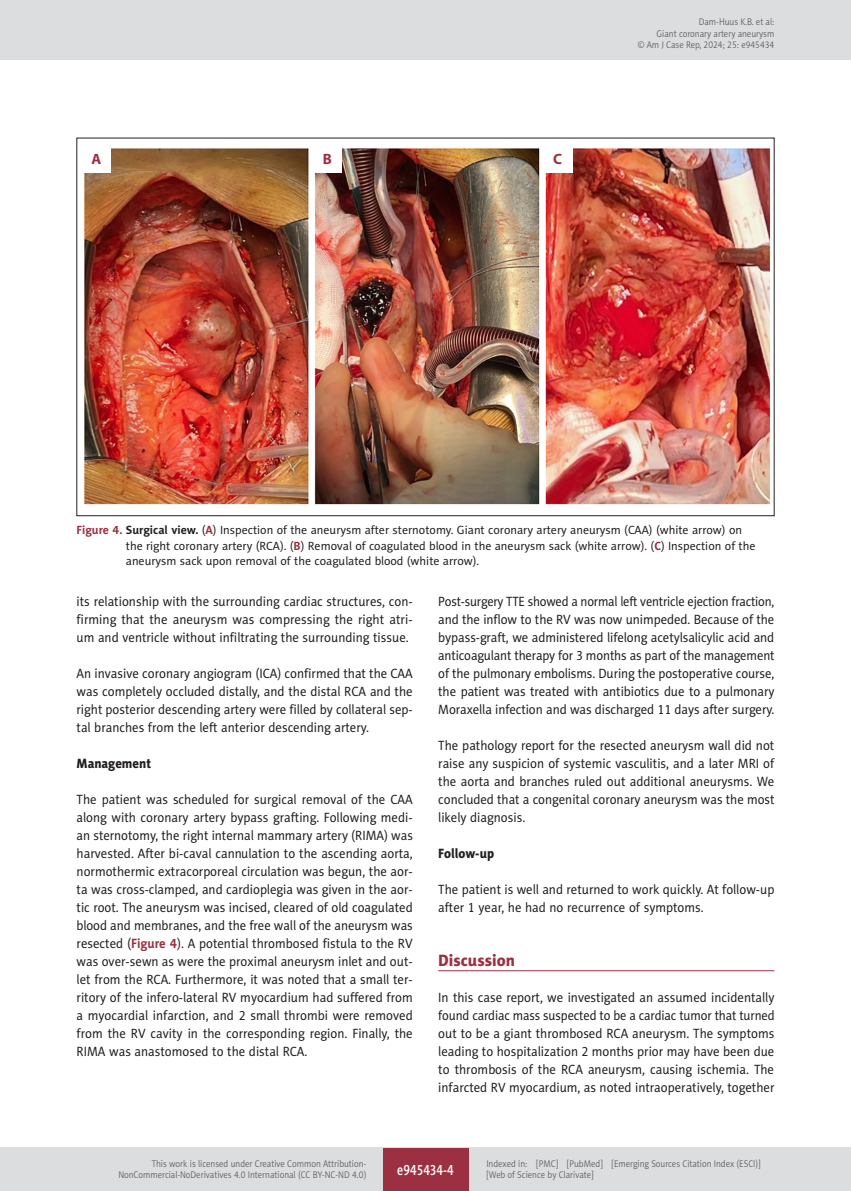
<style>
.page{position:relative;width:851px;height:1191px;background:#fff}
.page>*{position:absolute;margin:0;border:0;box-sizing:border-box;transform-origin:0 0}
.AJCR_Headline_1{font:16.5px "Naomi Sans EFN Heavy";color:#9d2f42}
.t1{font:15px "Naomi Sans EFN Medium";color:#fff;scale:.8 1}
.t2{font:700 15px "Myriad Pro";color:#9d2f42}
.AJCR_Body{font:13.5px/18px "Naomi Sans EFN";color:#231f20;text-align:justify;scale:.95 1}
.AJCR_Body-2{font:13.5px/18px "Naomi Sans EFN";color:#231f20;text-align:justify;scale:.93 1}
.AJCR_Headline_2{font:13.5px "Naomi Sans EFN Heavy";color:#231f20;scale:.95 1}
.AJCR_Rycina_tytul{font:12px/15.8px "Naomi Sans EFN";color:#231f20}
.t3{font:9.75px/11.2px "Naomi Sans EFN Light";color:#57585a;text-align:right;scale:.9 1}
.s1{font-weight:700;color:#9d2f42}
.s2{font-weight:700}
</style>
<div class="page">
<hr style="left:438px;top:970px;width:336px;height:1px;background:#9d2f42">
<img style="left:84px;top:148px;width:687px;height:357px">
<div style="left:82px;top:144px;width:29px;height:28px;background:#fff"></div>
<div style="left:313px;top:144px;width:29px;height:28px;background:#fff"></div>
<div style="left:543px;top:144px;width:29px;height:28px;background:#fff"></div>
<div style="left:0;top:0;width:850px;height:60px;background:#dcdddf"></div>
<hr style="left:850px;top:0;width:1px;height:60px;background:#dcdddf">
<div style="left:0;top:1148px;width:850px;height:43px;background:#dcdddf"></div>
<div style="left:383px;top:1147px;width:85px;height:43px;background:#9d2f42"></div>
<p class="t2" style="left:91px;top:149px;width:11px">A</p>
<p class="t2" style="left:323px;top:149px;width:11px">B</p>
<p class="t2" style="left:553px;top:149px;width:10px">C</p>
<p class="t3" style="left:637px;top:16px;width:153px">Dam-Huus K.B. et al:<br>Giant coronary artery aneurysm<br>© Am J Case Rep, 2024; 25: e945434</p>
<p class="AJCR_Rycina_tytul" style="left:126px;top:522px;width:631px;text-indent:-49px"><span class="s1">Figure 4.</span> <span class="s2">Surgical view.</span> (<span class="s1">A</span>) Inspection of the aneurysm after sternotomy. Giant coronary artery aneurysm (CAA) (white arrow) on the right coronary artery (RCA). (<span class="s1">B</span>) Removal of coagulated blood in the aneurysm sack (white arrow). (<span class="s1">C</span>) Inspection of the aneurysm sack upon removal of the coagulated blood (white arrow).</p>
<p class="AJCR_Body" style="left:77px;top:592px;width:355px">its relationship with the surrounding cardiac structures, con&shy;firming that the aneurysm was compressing the right atri&shy;um and ventricle without infiltrating the surrounding tissue.</p>
<p class="AJCR_Body" style="left:77px;top:664px;width:355px">An invasive coronary angiogram (ICA) confirmed that the CAA was completely occluded distally, and the distal RCA and the right posterior descending artery were filled by collateral sep&shy;tal branches from the left anterior descending artery.</p>
<p class="AJCR_Headline_2" style="left:77px;top:755px;width:80px">Management</p>
<p class="AJCR_Body" style="left:77px;top:790px;width:355px">The patient was scheduled for surgical removal of the CAA along with coronary artery bypass grafting. Following medi&shy;an sternotomy, the right internal mammary artery (RIMA) was harvested. After bi-caval cannulation to the ascending aorta, normothermic extracorporeal circulation was begun, the aor&shy;ta was cross-clamped, and cardioplegia was given in the aor&shy;tic root. The aneurysm was incised, cleared of old coagulated blood and membranes, and the free wall of the aneurysm was resected (<span class="s1">Figure 4</span>). A potential thrombosed fistula to the RV was over-sewn as were the proximal aneurysm inlet and out&shy;let from the RCA. Furthermore, it was noted that a small ter&shy;ritory of the infero-lateral RV myocardium had suffered from a myocardial infarction, and 2 small thrombi were removed from the RV cavity in the corresponding region. Finally, the RIMA was anastomosed to the distal RCA.</p>
<p class="AJCR_Body-2" style="left:438px;top:592px;width:363px">Post-surgery TTE showed a normal left ventricle ejection fraction, and the inflow to the RV was now unimpeded. Because of the bypass-graft, we administered lifelong acetylsalicylic acid and anticoagulant therapy for 3 months as part of the management of the pulmonary embolisms. During the postoperative course, the patient was treated with antibiotics due to a pulmonary Moraxella infection and was discharged 11 days after surgery.</p>
<p class="AJCR_Body" style="left:438px;top:736px;width:355px">The pathology report for the resected aneurysm wall did not raise any suspicion of systemic vasculitis, and a later MRI of the aorta and branches ruled out additional aneurysms. We concluded that a congenital coronary aneurysm was the most likely diagnosis.</p>
<p class="AJCR_Headline_2" style="left:438px;top:845px;width:60px">Follow-up</p>
<p class="AJCR_Body" style="left:438px;top:880px;width:355px">The patient is well and returned to work quickly. At follow-up after 1 year, he had no recurrence of symptoms.</p>
<p class="AJCR_Headline_1" style="left:438px;top:950px;width:78px">Discussion</p>
<p class="AJCR_Body" style="left:438px;top:988px;width:355px">In this case report, we investigated an assumed incidentally found cardiac mass suspected to be a cardiac tumor that turned out to be a giant thrombosed RCA aneurysm. The symptoms leading to hospitalization 2 months prior may have been due to thrombosis of the RCA aneurysm, causing ischemia. The infarcted RV myocardium, as noted intraoperatively, together</p>
<p class="t3" style="left:118px;top:1158px;width:277px">This work is licensed under Creative Common Attribution-<br>NonCommercial-NoDerivatives 4.0 International (CC BY-NC-ND 4.0)</p>
<p class="t1" style="left:397px;top:1160px;width:72px">e945434-4</p>
<p class="t3" style="left:486px;top:1158px;width:306px;text-align:left">Indexed in: [PMC] [PubMed] [Emerging Sources Citation Index (ESCI)] [Web of Science by Clarivate]</p>
</div>
